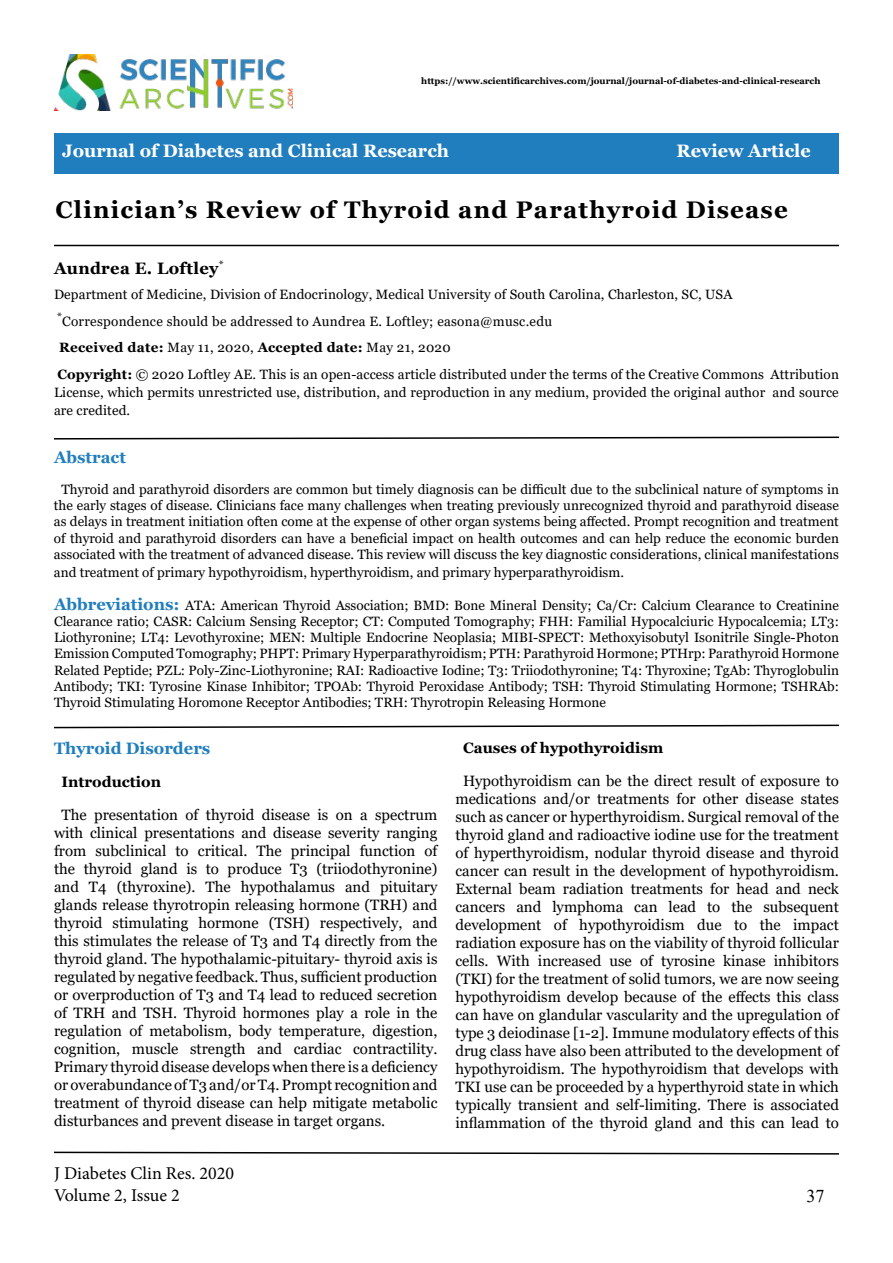
<style>
.page{position:relative;width:893px;height:1263px;background:#fff}
.page>*{position:absolute;margin:0;border:0;box-sizing:border-box;transform-origin:0 0}
.t1{font:700 24px "Georgia";letter-spacing:.05em;color:#000}
.t2{font:700 18px "Georgia";color:#fff}
.t3{font:18px/21.6px "Minion Pro";color:#000}
.t4{font:18px "Times New Roman";color:#000}
.t5{font:700 16.5px "Georgia";color:#207ebe}
.t6{font:700 16.5px "Georgia";letter-spacing:.02em;color:#000101}
.t7{font:15px/18px "Georgia";color:#010000;text-align:justify}
.t8{font:700 15px "Georgia";color:#010000}
.t9{font:13.5px/16.2px "Georgia";color:#010000;text-align:center}
.t10{font:13.5px/27px "Georgia";letter-spacing:.01em;color:#000}
.t11{font:700 9px "Georgia";color:#000}
.s1{color:#000101}
.s2{font-weight:700;color:#000101}
.s3{font-weight:700}
.s4{font-weight:700;font-size:16.5px;color:#207ebe}
</style>
<div class="page">
<div style="left:54px;top:134px;width:785px;height:40px;background:#217ebe"></div>
<img style="left:54px;top:54px;width:238px;height:56px">
<svg style="left:54px;top:1151px;width:785px;height:4px"></svg>
<hr style="left:54px;top:245px;width:785px;height:1px;background:#000101">
<svg style="left:54px;top:436px;width:785px;height:4px"></svg>
<svg style="left:54px;top:724px;width:785px;height:5px"></svg>
<p class="t11" style="left:421px;top:75px;width:401px">https://www.scientificarchives.com/journal/journal-of-diabetes-and-clinical-research</p>
<p class="t2" style="left:62px;top:139px;width:388px">Journal of Diabetes and Clinical Research</p>
<p class="t2" style="left:676px;top:139px;width:136px">Review Article</p>
<h1 class="t1" style="left:56px;top:194px;width:734px">Clinician’s Review of Thyroid and Parathyroid Disease</h1>
<p class="t6" style="left:54px;top:257px;width:171px">Aundrea E. Loftley<sup>*</sup></p>
<p class="t10" style="left:54px;top:281px;width:680px">Department of Medicine, Division of Endocrinology, Medical University of South Carolina, Charleston, SC, USA <sup>*</sup><span class="s1">Correspondence should be addressed to Aundrea E. Loftley; easona@musc.edu</span></p>
<p class="t10" style="left:57px;top:334px;width:783px"><span class="s2">Received date:</span> <span class="s1">May 11, 2020,</span> <span class="s2">Accepted date:</span> <span class="s1">May 21, 2020<br></span><span class="s3">Copyright:</span> © 2020 <span class="s1">Loftley AE.</span> This is an open-access article distributed under the terms of the Creative Commons Attribution</p>
<p class="t10" style="left:54px;top:383px;width:786px;line-height:18px">License, which permits unrestricted use, distribution, and reproduction in any medium, provided the original author and source are credited.</p>
<p class="t5" style="left:54px;top:446px;width:73px">Abstract</p>
<p class="t9" style="left:54px;top:481px;width:786px">Thyroid and parathyroid disorders are common but timely diagnosis can be difficult due to the subclinical nature of symptoms in the early stages of disease. Clinicians face many challenges when treating previously unrecognized thyroid and parathyroid disease as delays in treatment initiation often come at the expense of other organ systems being affected. Prompt recognition and treatment of thyroid and parathyroid disorders can have a beneficial impact on health outcomes and can help reduce the economic burden associated with the treatment of advanced disease. This review will discuss the key diagnostic considerations, clinical manifestations</p>
<p class="t9" style="left:54px;top:564px;width:571px">and treatment of primary hypothyroidism, hyperthyroidism, and primary hyperparathyroidism.</p>
<p class="t9" style="left:54px;top:597px;width:786px;text-align:justify"><span class="s4">Abbreviations:</span> ATA: American Thyroid Association; BMD: Bone Mineral Density; Ca/Cr: Calcium Clearance to Creatinine Clearance ratio; CASR: Calcium Sensing Receptor; CT: Computed Tomography; FHH: Familial Hypocalciuric Hypocalcemia; LT3:<br>Liothyronine; LT4: Levothyroxine; MEN: Multiple Endocrine Neoplasia; MIBI-SPECT: Methoxyisobutyl Isonitrile Single-Photon Emission Computed Tomography; PHPT: Primary Hyperparathyroidism; PTH: Parathyroid Hormone; PTHrp: Parathyroid Hormone Related Peptide; PZL: Poly-Zinc-Liothyronine; RAI: Radioactive Iodine; T3: Triiodothyronine; T4: Thyroxine; TgAb: Thyroglobulin Antibody; TKI: Tyrosine Kinase Inhibitor; TPOAb: Thyroid Peroxidase Antibody; TSH: Thyroid Stimulating Hormone; TSHRAb:<br>Thyroid Stimulating Horomone Receptor Antibodies; TRH: Thyrotropin Releasing Hormone</p>
<p class="t5" style="left:54px;top:738px;width:158px">Thyroid Disorders</p>
<p class="t8" style="left:62px;top:772px;width:101px">Introduction</p>
<p class="t7" style="left:54px;top:806px;width:385px;text-indent:8px">The presentation of thyroid disease is on a spectrum with clinical presentations and disease severity ranging from subclinical to critical. The principal function of the thyroid gland is to produce T3 (triiodothyronine) and T4 (thyroxine). The hypothalamus and pituitary glands release thyrotropin releasing hormone (TRH) and thyroid stimulating hormone (TSH) respectively, and this stimulates the release of T3 and T4 directly from the thyroid gland. The hypothalamic-pituitary- thyroid axis is regulated by negative feedback. Thus, sufficient production or overproduction of T3 and T4 lead to reduced secretion of TRH and TSH. Thyroid hormones play a role in the regulation of metabolism, body temperature, digestion, cognition, muscle strength and cardiac contractility.<br>Primary thyroid disease develops when there is a deficiency or overabundance of T3 and/or T4. Prompt recognition and treatment of thyroid disease can help mitigate metabolic disturbances and prevent disease in target organs.</p>
<p class="t3" style="left:54px;top:1163px;width:182px">J Diabetes Clin Res. 2020<br>Volume 2, Issue 2</p>
<p class="t8" style="left:463px;top:738px;width:202px">Causes of hypothyroidism</p>
<p class="t7" style="left:455px;top:772px;width:385px;text-align:center">Hypothyroidism can be the direct result of exposure to medications and/or treatments for other disease states such as cancer or hyperthyroidism. Surgical removal of the thyroid gland and radioactive iodine use for the treatment of hyperthyroidism, nodular thyroid disease and thyroid cancer can result in the development of hypothyroidism.<br>External beam radiation treatments for head and neck cancers and lymphoma can lead to the subsequent development of hypothyroidism due to the impact radiation exposure has on the viability of thyroid follicular cells. With increased use of tyrosine kinase inhibitors (TKI) for the treatment of solid tumors, we are now seeing hypothyroidism develop because of the effects this class can have on glandular vascularity and the upregulation of type 3 deiodinase [1-2]. Immune modulatory effects of this drug class have also been attributed to the development of hypothyroidism. The hypothyroidism that develops with TKI use can be proceeded by a hyperthyroid state in which typically transient and self-limiting. There is associated inflammation of the thyroid gland and this can lead to</p>
<p class="t4" style="left:806px;top:1183px;width:19px">37</p>
</div>
